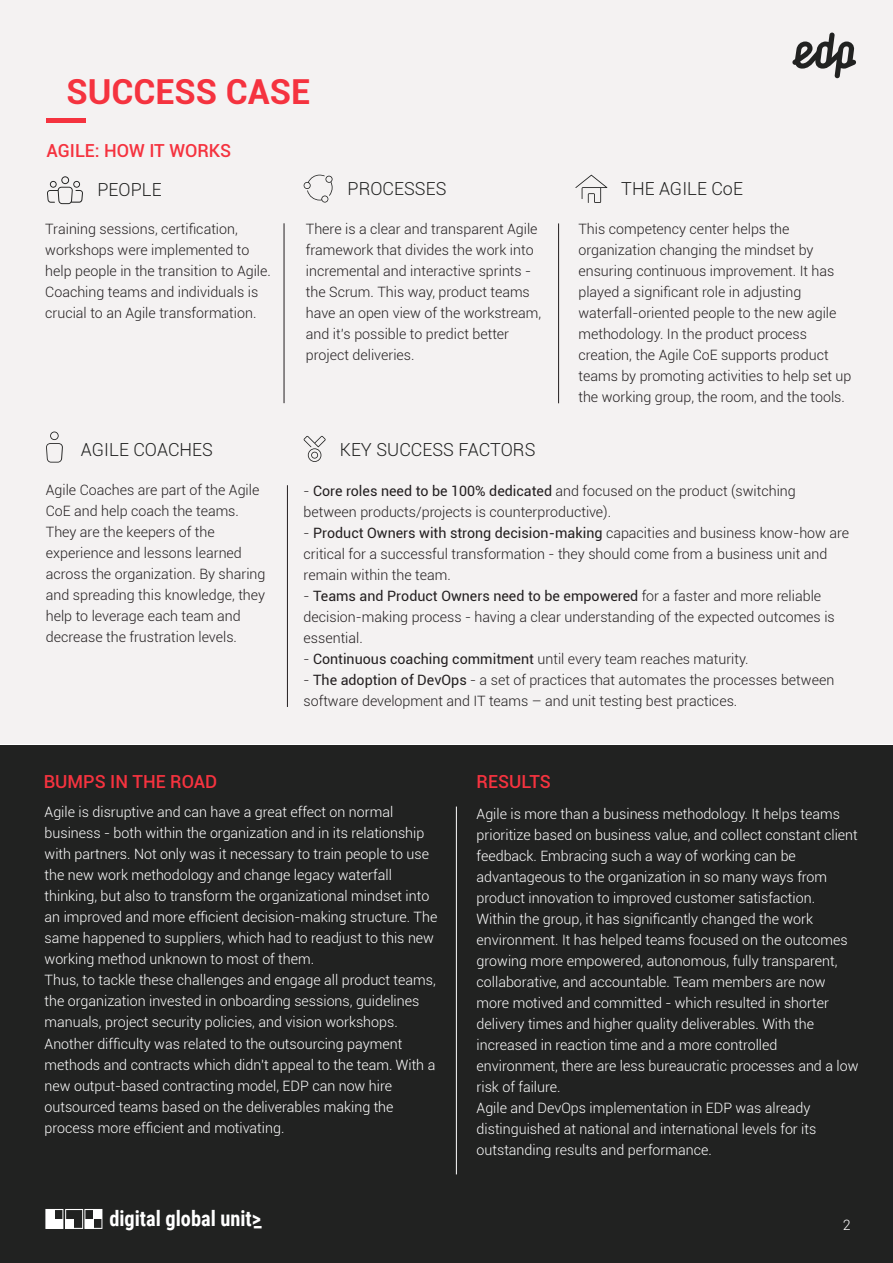
<style>
.page{position:relative;width:893px;height:1263px;background:#fff}
.page>*{position:absolute;margin:0;border:0;box-sizing:border-box;transform-origin:0 0}
.t1{font:700 34.5px "Roboto";color:#f5333f}
.t2{font:700 21.45px "Roboto Condensed";color:#fff;scale:.95 1}
.t3{font:300 18px "Roboto";color:#212221}
.t4{font:500 18px "Roboto";color:#f5333f}
.t5{font:300 14.25px/21px "Roboto";color:#fff}
.t6{font:300 14.25px/21px "Roboto";color:#231f20}
.s1{font-weight:400}
</style>
<div class="page">
<div style="left:0;top:745px;width:893px;height:518px;background:#212221"></div>
<div style="left:0;top:0;width:893px;height:744px;background:#f4f2f2"></div>
<hr style="left:46px;top:119px;width:39px;height:4px;background:#f5333f">
<hr style="left:284px;top:223px;width:1px;height:180px;background:#231f20">
<hr style="left:558px;top:223px;width:1px;height:180px;background:#231f20">
<hr style="left:287px;top:485px;width:1px;height:222px;background:#231f20">
<hr style="left:456px;top:806px;width:1px;height:368px;background:#fff">
<svg style="left:303px;top:436px;width:23px;height:26px"></svg>
<svg style="left:47px;top:176px;width:36px;height:28px"></svg>
<svg style="left:575px;top:175px;width:32px;height:28px"></svg>
<svg style="left:792px;top:32px;width:64px;height:46px"></svg>
<svg style="left:45px;top:1209px;width:57px;height:20px"></svg>
<div style="left:46px;top:1209px;width:8px;height:10px;background:#fff"></div>
<div style="left:54px;top:1219px;width:9px;height:9px;background:#fff"></div>
<div style="left:46px;top:1219px;width:8px;height:9px;background:#fff"></div>
<svg style="left:304px;top:175px;width:29px;height:28px"></svg>
<svg style="left:46px;top:431px;width:17px;height:32px"></svg>
<h1 class="t1" style="left:67px;top:68px;width:245px">SUCCESS CASE</h1>
<p class="t4" style="left:46px;top:138px;width:186px">AGILE: HOW IT WORKS</p>
<p class="t3" style="left:98px;top:177px;width:66px">PEOPLE</p>
<p class="t3" style="left:348px;top:176px;width:100px">PROCESSES</p>
<p class="t6" style="left:45px;top:218px;width:227px">Training sessions, certification, workshops were implemented to help people in the transition to Agile.<br>Coaching teams and individuals is crucial to an Agile transformation.</p>
<p class="t6" style="left:306px;top:218px;width:237px">There is a clear and transparent Agile framework that divides the work into incremental and interactive sprints - the Scrum. This way, product teams have an open view of the workstream, and it’s possible to predict better project deliveries.</p>
<p class="t3" style="left:621px;top:176px;width:123px">THE AGILE CoE</p>
<p class="t6" style="left:578px;top:218px;width:274px">This competency center helps the organization changing the mindset by ensuring continuous improvement. It has played a significant role in adjusting waterfall-oriented people to the new agile methodology. In the product process creation, the Agile CoE supports product teams by promoting activities to help set up the working group, the room, and the tools.</p>
<p class="t3" style="left:81px;top:437px;width:134px">AGILE COACHES</p>
<p class="t3" style="left:340px;top:438px;width:197px">KEY SUCCESS FACTORS</p>
<p class="t6" style="left:304px;top:479px;width:494px">- <span class="s1">Core roles need to be 100% dedicated</span> and focused on the product (switching between products/projects is counterproductive).</p>
<p class="t6" style="left:304px;top:521px;width:547px">- <span class="s1">Product Owners with strong decision-making</span> capacities and business know-how are critical for a successful transformation - they should come from a business unit and remain within the team.</p>
<p class="t6" style="left:304px;top:584px;width:533px">- <span class="s1">Teams and Product Owners need to be empowered</span> for a faster and more reliable decision-making process - having a clear understanding of the expected outcomes is essential.</p>
<p class="t6" style="left:304px;top:647px;width:447px">- <span class="s1">Continuous coaching commitment</span> until every team reaches maturity.</p>
<p class="t6" style="left:304px;top:668px;width:532px">- <span class="s1">The adoption of DevOps</span> - a set of practices that automates the processes between software development and IT teams – and unit testing best practices.</p>
<p class="t6" style="left:46px;top:479px;width:221px">Agile Coaches are part of the Agile<br>CoE and help coach the teams.<br>They are the keepers of the experience and lessons learned across the organization. By sharing and spreading this knowledge, they help to leverage each team and decrease the frustration levels.</p>
<p class="t4" style="left:44px;top:769px;width:175px">BUMPS IN THE ROAD</p>
<p class="t5" style="left:45px;top:801px;width:394px">Agile is disruptive and can have a great effect on normal business - both within the organization and in its relationship with partners. Not only was it necessary to train people to use the new work methodology and change legacy waterfall thinking, but also to transform the organizational mindset into an improved and more efficient decision-making structure. The same happened to suppliers, which had to readjust to this new working method unknown to most of them.<br>Thus, to tackle these challenges and engage all product teams, the organization invested in onboarding sessions, guidelines manuals, project security policies, and vision workshops.<br>Another difficulty was related to the outsourcing payment methods and contracts which didn't appeal to the team. With a new output-based contracting model, EDP can now hire outsourced teams based on the deliverables making the process more efficient and motivating.</p>
<p class="t4" style="left:477px;top:769px;width:76px">RESULTS</p>
<p class="t5" style="left:477px;top:803px;width:383px">Agile is more than a business methodology. It helps teams prioritize based on business value, and collect constant client feedback. Embracing such a way of working can be advantageous to the organization in so many ways from product innovation to improved customer satisfaction.<br>Within the group, it has significantly changed the work environment. It has helped teams focused on the outcomes growing more empowered, autonomous, fully transparent, collaborative, and accountable. Team members are now more motived and committed - which resulted in shorter delivery times and higher quality deliverables. With the increased in reaction time and a more controlled environment, there are less bureaucratic processes and a low risk of failure.<br>Agile and DevOps implementation in EDP was already distinguished at national and international levels for its outstanding results and performance.</p>
<h2 class="t2" style="left:109px;top:1203px;width:161px">digital global unit&gt;</h2>
<p class="t5" style="left:843px;top:1214px;width:9px">2</p>
<h2 class="t2" style="left:254px;top:1203px;width:10px">_</h2>
</div>
